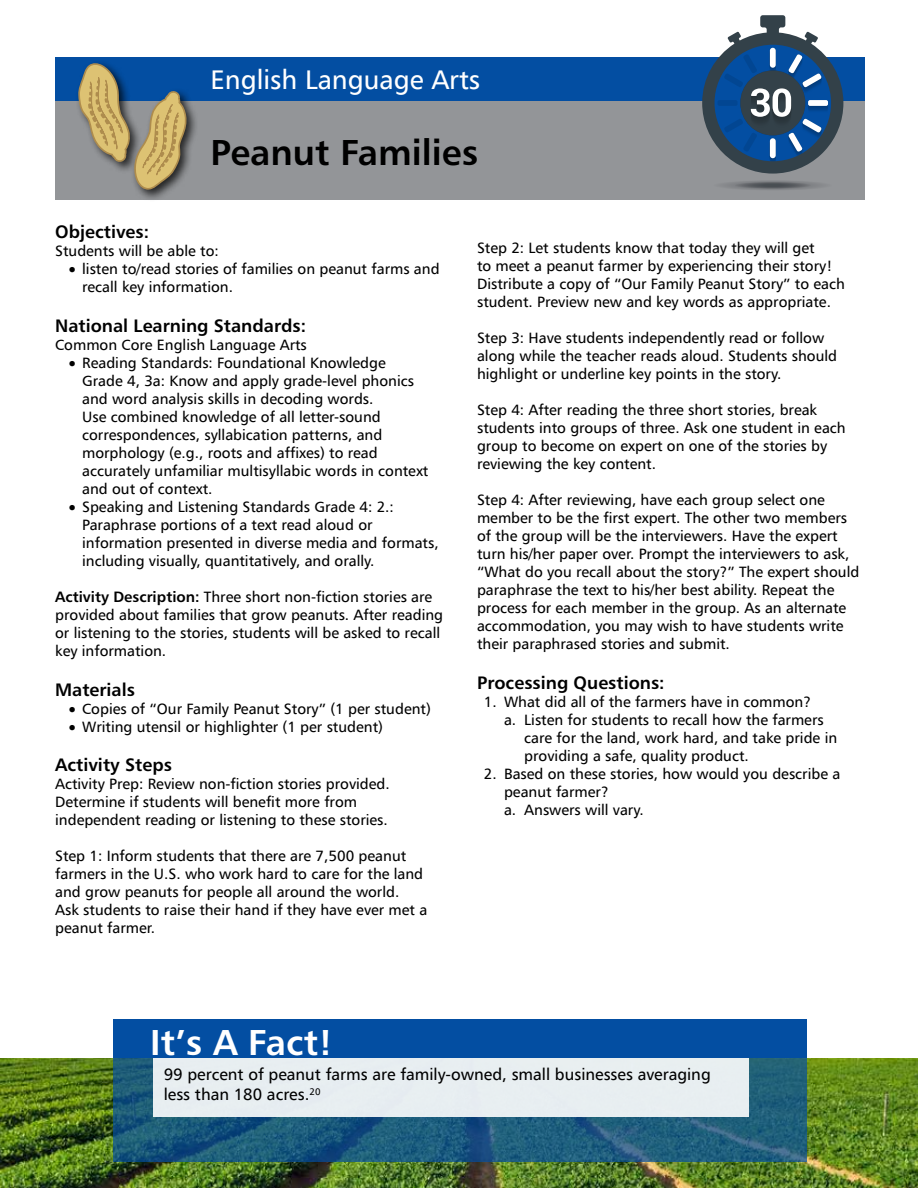
<style>
.page{position:relative;width:918px;height:1188px;background:#fff}
.page>*{position:absolute;margin:0;border:0;box-sizing:border-box;transform-origin:0 0}
.t1{font:36px "Humanist 777 BT Bold B";color:#000}
.t2{font:36px "Humanist 777 BT Bold B";color:#fff}
.t3{font:27px "Humanist 777 BT";color:#fff}
.t4{font:18px "Humanist 777 BT Bold B";color:#000}
.t5{font:16.5px/19.8px "Humanist 777 BT";color:#000}
.t6{font:15px/18px "Humanist 777 BT";color:#000}
.s1{font-family:"Humanist 777 BT Bold B"}
</style>
<div class="page">
<img style="left:0;top:1059px;width:918px;height:129px">
<div style="left:55px;top:57px;width:810px;height:44px;background:#034ea2"></div>
<div style="left:55px;top:101px;width:810px;height:99px;background:#939598"></div>
<svg style="left:702px;top:15px;width:141px;height:159px"></svg>
<div style="left:716px;top:180px;width:114px;height:10px;background:#8c8d91;border-radius:50%"></div>
<div style="left:721px;top:181px;width:103px;height:9px;background:#87898d;border-radius:50%"></div>
<div style="left:727px;top:181px;width:92px;height:9px;background:#838588;border-radius:50%"></div>
<div style="left:734px;top:182px;width:78px;height:7px;background:#7d8083;border-radius:50%"></div>
<div style="left:735px;top:182px;width:76px;height:7px;background:#76787c;border-radius:50%"></div>
<div style="left:736px;top:182px;width:73px;height:6px;background:#76787c;border-radius:50%"></div>
<div style="left:738px;top:182px;width:70px;height:6px;background:#727478;border-radius:50%"></div>
<div style="left:739px;top:182px;width:67px;height:6px;background:#6c6e73;border-radius:50%"></div>
<div style="left:741px;top:183px;width:64px;height:5px;background:#696b6f;border-radius:50%"></div>
<div style="left:743px;top:183px;width:59px;height:5px;background:#64666b;border-radius:50%"></div>
<div style="left:746px;top:183px;width:53px;height:5px;background:#5f6166;border-radius:50%"></div>
<div style="left:749px;top:183px;width:48px;height:5px;background:#585c60;border-radius:50%"></div>
<hr style="left:750px;top:183px;width:45px;height:4px;background:#575a5f;border-radius:50%">
<hr style="left:753px;top:183px;width:39px;height:4px;background:#53565b;border-radius:50%">
<hr style="left:755px;top:184px;width:36px;height:3px;background:#5f646b;border-radius:50%">
<hr style="left:756px;top:184px;width:34px;height:3px;background:#575e65;border-radius:50%">
<hr style="left:757px;top:184px;width:31px;height:3px;background:#50575f;border-radius:50%">
<hr style="left:759px;top:184px;width:28px;height:3px;background:#485159;border-radius:50%">
<hr style="left:760px;top:184px;width:25px;height:3px;background:#414b53;border-radius:50%">
<hr style="left:762px;top:184px;width:22px;height:3px;background:#3a464e;border-radius:50%">
<hr style="left:763px;top:184px;width:20px;height:2px;background:#334149;border-radius:50%">
<div style="left:75px;top:60px;width:67px;height:114px;background:#000;opacity:.75"></div>
<div style="left:130px;top:88px;width:69px;height:114px;background:#000;opacity:.75"></div>
<svg style="left:77px;top:62px;width:110px;height:128px"></svg>
<div style="left:113px;top:1019px;width:694px;height:39px;background:#034ea2"></div>
<svg style="left:113px;top:1058px;width:694px;height:104px;background:#1d5b7c"></svg>
<div style="left:153px;top:1058px;width:595px;height:59px;background:#e8eef1"></div>
<h2 class="t3" style="left:210px;top:63px;width:271px">English Language Arts</h2>
<h1 class="t1" style="left:210px;top:130px;width:269px">Peanut Families</h1>
<p class="t4" style="left:55px;top:221px;width:95px">Objectives:</p>
<p class="t6" style="left:55px;top:242px;width:165px">Students will be able to:</p>
<p class="t6" style="left:82px;top:260px;width:359px;text-indent:-14px">• listen to/read stories of families on peanut farms and recall key information.</p>
<p class="t4" style="left:55px;top:314px;width:252px">National Learning Standards:</p>
<p class="t6" style="left:55px;top:335px;width:253px">Common Core English Language Arts</p>
<p class="t6" style="left:82px;top:353px;width:348px;text-indent:-13px">• Reading Standards: Foundational Knowledge Grade 4, 3a: Know and apply grade-level phonics and word analysis skills in decoding words.<br>Use combined knowledge of all letter-sound correspondences, syllabication patterns, and morphology (e.g., roots and affixes) to read accurately unfamiliar multisyllabic words in context and out of context.</p>
<p class="t6" style="left:82px;top:497px;width:358px;text-indent:-14px">• Speaking and Listening Standards Grade 4: 2.:<br>Paraphrase portions of a text read aloud or information presented in diverse media and formats, including visually, quantitatively, and orally.</p>
<p class="t6" style="left:55px;top:587px;width:389px"><span class="s1">Activity Description:</span> Three short non-fiction stories are provided about families that grow peanuts. After reading or listening to the stories, students will be asked to recall key information.</p>
<p class="t4" style="left:55px;top:678px;width:81px">Materials</p>
<p class="t6" style="left:69px;top:699px;width:364px">• Copies of “Our Family Peanut Story” (1 per student)</p>
<p class="t6" style="left:69px;top:717px;width:316px">• Writing utensil or highlighter (1 per student)</p>
<p class="t4" style="left:55px;top:754px;width:118px">Activity Steps</p>
<p class="t6" style="left:55px;top:775px;width:336px">Activity Prep: Review non-fiction stories provided.<br>Determine if students will benefit more from independent reading or listening to these stories.</p>
<p class="t6" style="left:55px;top:847px;width:374px">Step 1: Inform students that there are 7,500 peanut farmers in the U.S. who work hard to care for the land and grow peanuts for people all around the world.<br>Ask students to raise their hand if they have ever met a peanut farmer.</p>
<p class="t6" style="left:477px;top:239px;width:369px">Step 2: Let students know that today they will get<br>to meet a peanut farmer by experiencing their story!<br>Distribute a copy of “Our Family Peanut Story” to each student. Preview new and key words as appropriate.</p>
<p class="t6" style="left:477px;top:329px;width:362px">Step 3: Have students independently read or follow along while the teacher reads aloud. Students should highlight or underline key points in the story.</p>
<p class="t6" style="left:477px;top:401px;width:370px">Step 4: After reading the three short stories, break students into groups of three. Ask one student in each group to become on expert on one of the stories by reviewing the key content.</p>
<p class="t6" style="left:477px;top:491px;width:384px">Step 4: After reviewing, have each group select one member to be the first expert. The other two members of the group will be the interviewers. Have the expert turn his/her paper over. Prompt the interviewers to ask, “What do you recall about the story?” The expert should paraphrase the text to his/her best ability. Repeat the process for each member in the group. As an alternate accommodation, you may wish to have students write their paraphrased stories and submit.</p>
<p class="t4" style="left:477px;top:671px;width:189px">Processing Questions:</p>
<p class="t6" style="left:484px;top:692px;width:329px">1. What did all of the farmers have in common?</p>
<p class="t6" style="left:504px;top:710px;width:321px">a. Listen for students to recall how the farmers</p>
<p class="t6" style="left:524px;top:728px;width:314px">care for the land, work hard, and take pride in</p>
<p class="t6" style="left:524px;top:746px;width:226px">providing a safe, quality product.</p>
<p class="t6" style="left:504px;top:764px;width:338px;text-indent:-20px">2. Based on these stories, how would you describe a peanut farmer?<br>a. Answers will vary.</p>
<h1 class="t2" style="left:150px;top:1019px;width:184px">It’s A Fact!</h1>
<p class="t5" style="left:164px;top:1064px;width:548px">99 percent of peanut farms are family-owned, small businesses averaging less than 180 acres.<sup>20</sup></p>
</div>
